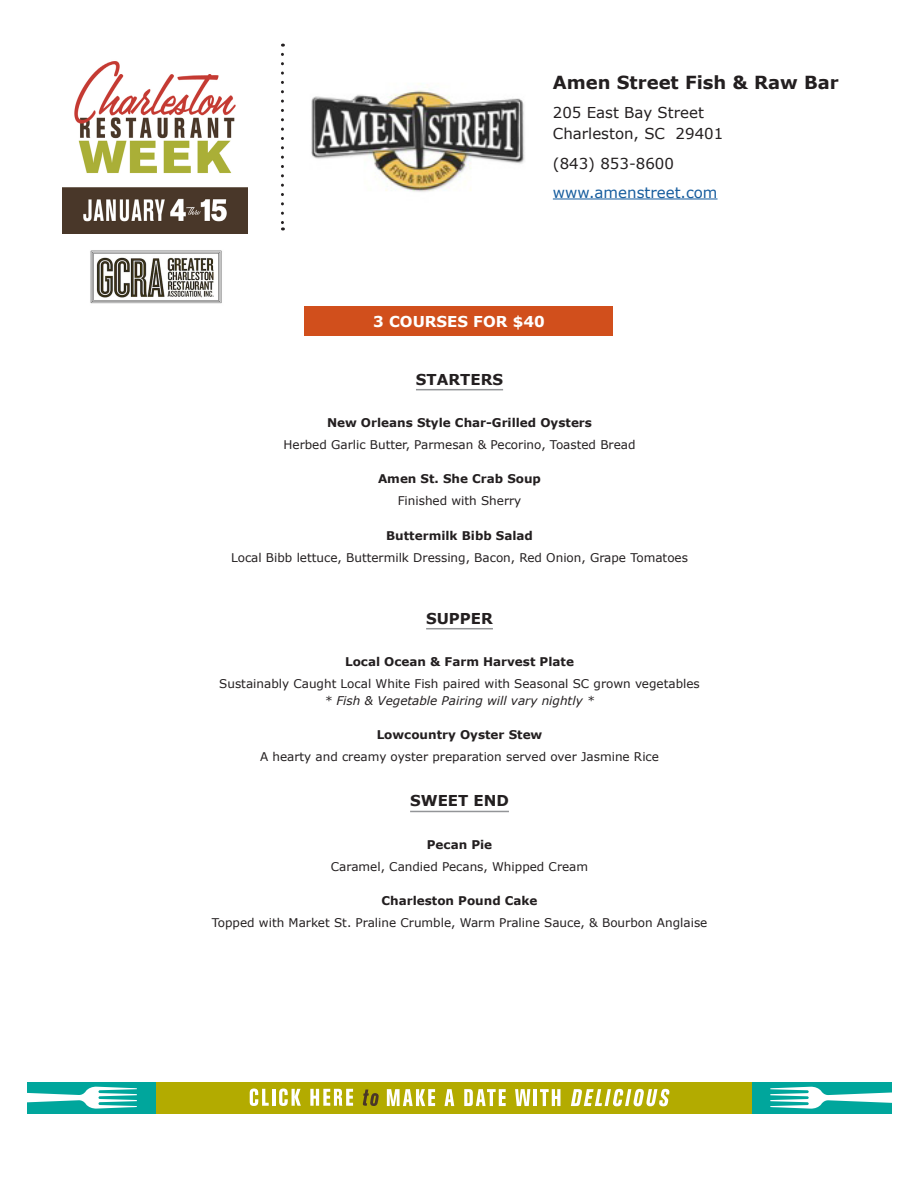
<style>
.page{position:relative;width:918px;height:1188px;background:#fff}
.page>*{position:absolute;margin:0;border:0;box-sizing:border-box;transform-origin:0 0}
.restaurant_name{font:700 18px "Verdana";color:#231f20}
.Address{font:15px "Verdana";color:#231f20}
.category{font:700 15px "Verdana";color:#231f20}
.phone_url{font:15px "Verdana";color:#175d9e}
.description{font:700 15px "Verdana";color:#fff}
.phone_url-2{font:15px "Verdana";color:#231f20}
.description-2{font:12px "Verdana";color:#231f20}
.menu_item{font:700 12px "Verdana";color:#231f20}
.description-3{font:italic 12px "Verdana";color:#231f20}
</style>
<div class="page">
<hr style="left:553px;top:199px;width:165px;height:1px;background:#175d9e">
<img style="left:311px;top:83px;width:214px;height:109px">
<svg style="left:281px;top:54px;width:3px;height:176px"></svg>
<hr style="left:416px;top:389px;width:87px;height:1px;background:#939598">
<hr style="left:426px;top:628px;width:67px;height:1px;background:#939598">
<hr style="left:410px;top:811px;width:99px;height:1px;background:#939598">
<div style="left:305px;top:307px;width:308px;height:29px;background:#d14f1c"></div>
<div style="left:27px;top:1082px;width:865px;height:31px;background:#00a69c"></div>
<svg style="left:27px;top:1087px;width:110px;height:22px"></svg>
<svg style="left:770px;top:1087px;width:122px;height:22px"></svg>
<div style="left:156px;top:1082px;width:595px;height:31px;background:#b3ab00"></div>
<svg style="left:387px;top:1089px;width:48px;height:17px"></svg>
<svg style="left:445px;top:1089px;width:9px;height:17px"></svg>
<svg style="left:464px;top:1089px;width:42px;height:17px"></svg>
<svg style="left:515px;top:1089px;width:15px;height:17px"></svg>
<hr style="left:534px;top:1089px;width:3px;height:17px;background:#fff">
<svg style="left:540px;top:1089px;width:20px;height:17px"></svg>
<svg style="left:571px;top:1089px;width:98px;height:17px"></svg>
<svg style="left:250px;top:1089px;width:19px;height:17px"></svg>
<hr style="left:272px;top:1089px;width:3px;height:17px;background:#fff">
<svg style="left:279px;top:1089px;width:22px;height:17px"></svg>
<svg style="left:310px;top:1089px;width:43px;height:17px"></svg>
<svg style="left:363px;top:1090px;width:16px;height:16px"></svg>
<img style="left:90px;top:250px;width:132px;height:54px">
<img style="left:63px;top:61px;width:185px;height:172px">
<p class="restaurant_name" style="left:553px;top:71px;width:287px">Amen Street Fish &amp; Raw Bar</p>
<p class="Address" style="left:553px;top:103px;width:153px">205 East Bay Street</p>
<p class="Address" style="left:553px;top:124px;width:172px">Charleston, SC 29401</p>
<p class="phone_url-2" style="left:553px;top:154px;width:123px">(843) 853-8600</p>
<p class="phone_url" style="left:553px;top:183px;width:166px">www.amenstreet.com</p>
<p class="description" style="left:373px;top:312px;width:173px">3 COURSES FOR $40</p>
<p class="category" style="left:416px;top:369px;width:89px">STARTERS</p>
<p class="menu_item" style="left:327px;top:415px;width:267px">New Orleans Style Char-Grilled Oysters</p>
<p class="description-2" style="left:284px;top:437px;width:353px">Herbed Garlic Butter, Parmesan &amp; Pecorino, Toasted Bread</p>
<p class="menu_item" style="left:378px;top:471px;width:165px">Amen St. She Crab Soup</p>
<p class="description-2" style="left:398px;top:493px;width:125px">Finished with Sherry</p>
<p class="menu_item" style="left:386px;top:527px;width:148px">Buttermilk Bibb Salad</p>
<p class="description-2" style="left:231px;top:550px;width:458px">Local Bibb lettuce, Buttermilk Dressing, Bacon, Red Onion, Grape Tomatoes</p>
<p class="category" style="left:426px;top:608px;width:68px">SUPPER</p>
<p class="menu_item" style="left:345px;top:654px;width:230px">Local Ocean &amp; Farm Harvest Plate</p>
<p class="description-2" style="left:219px;top:676px;width:482px">Sustainably Caught Local White Fish paired with Seasonal SC grown vegetables</p>
<p class="description-3" style="left:325px;top:693px;width:272px">* Fish &amp; Vegetable Pairing will vary nightly *</p>
<p class="menu_item" style="left:377px;top:727px;width:167px">Lowcountry Oyster Stew</p>
<p class="description-2" style="left:260px;top:749px;width:400px">A hearty and creamy oyster preparation served over Jasmine Rice</p>
<p class="category" style="left:410px;top:791px;width:100px">SWEET END</p>
<p class="menu_item" style="left:427px;top:837px;width:67px">Pecan Pie</p>
<p class="description-2" style="left:331px;top:859px;width:259px">Caramel, Candied Pecans, Whipped Cream</p>
<p class="menu_item" style="left:381px;top:893px;width:158px">Charleston Pound Cake</p>
<p class="description-2" style="left:212px;top:915px;width:497px">Topped with Market St. Praline Crumble, Warm Praline Sauce, &amp; Bourbon Anglaise</p>
</div>
